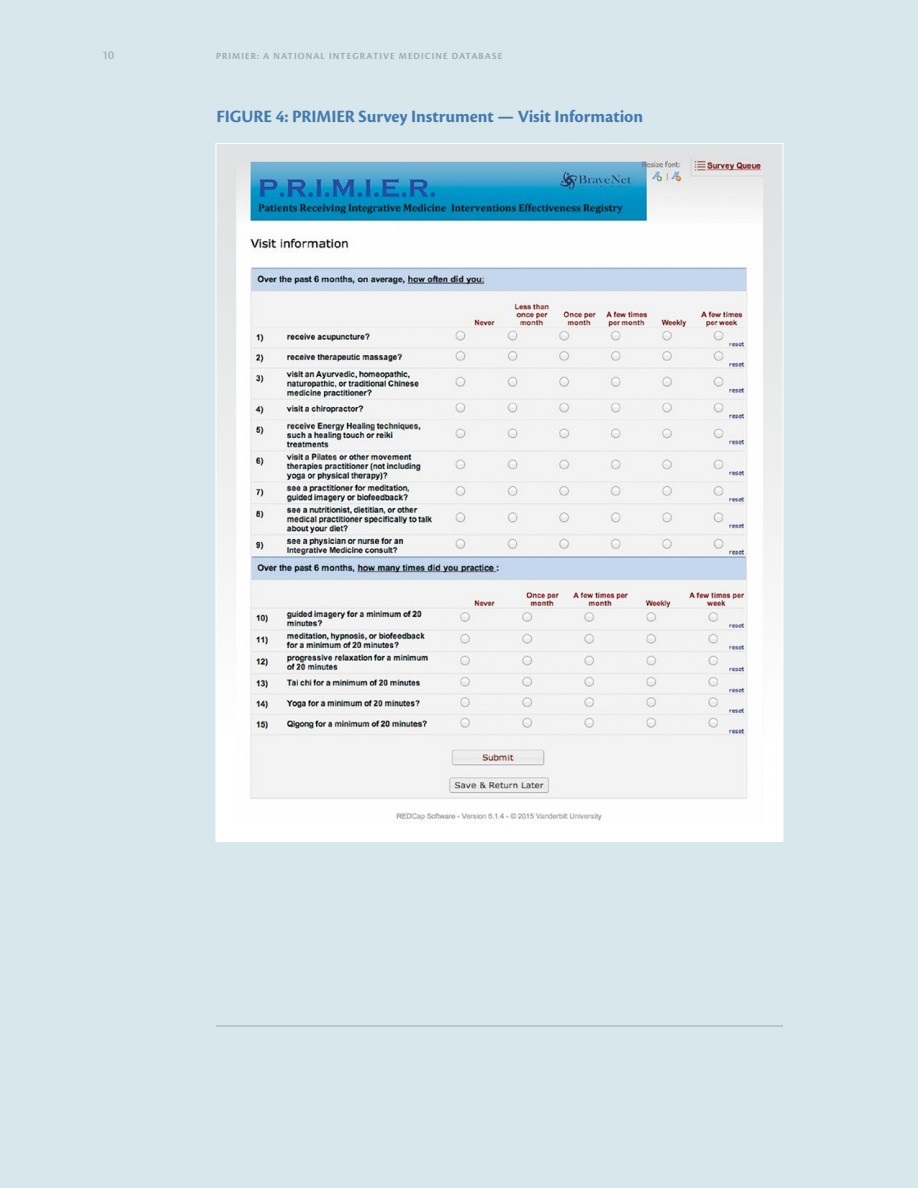
<style>
.page{position:relative;width:918px;height:1188px;background:#d8e7eb}
.page>*{position:absolute;margin:0;border:0;box-sizing:border-box;transform-origin:0 0}
.FIG_title{font:700 18px "Cronos Pro";letter-spacing:-.005em;color:#447aaf}
.running_header_gray{font:12.75px "Cronos Pro";color:#9aa8ac}
.running_header_gray-2{font:600 9.75px "Cronos Pro";letter-spacing:.11em;color:#9aa8ac}
</style>
<div class="page">
<img style="left:218px;top:154px;width:563px;height:686px">
<hr style="left:216px;top:1026px;width:567px;height:1px;background:#9aa8ac">
<p class="running_header_gray" style="left:102px;top:48px;width:13px">10</p>
<p class="running_header_gray-2" style="left:216px;top:50px;width:288px">PRIMIER: A NATIONAL INTEGRATIVE MEDICINE DATABASE</p>
<p class="FIG_title" style="left:217px;top:106px;width:428px">FIGURE 4: PRIMIER Survey Instrument — Visit Information</p>
</div>
